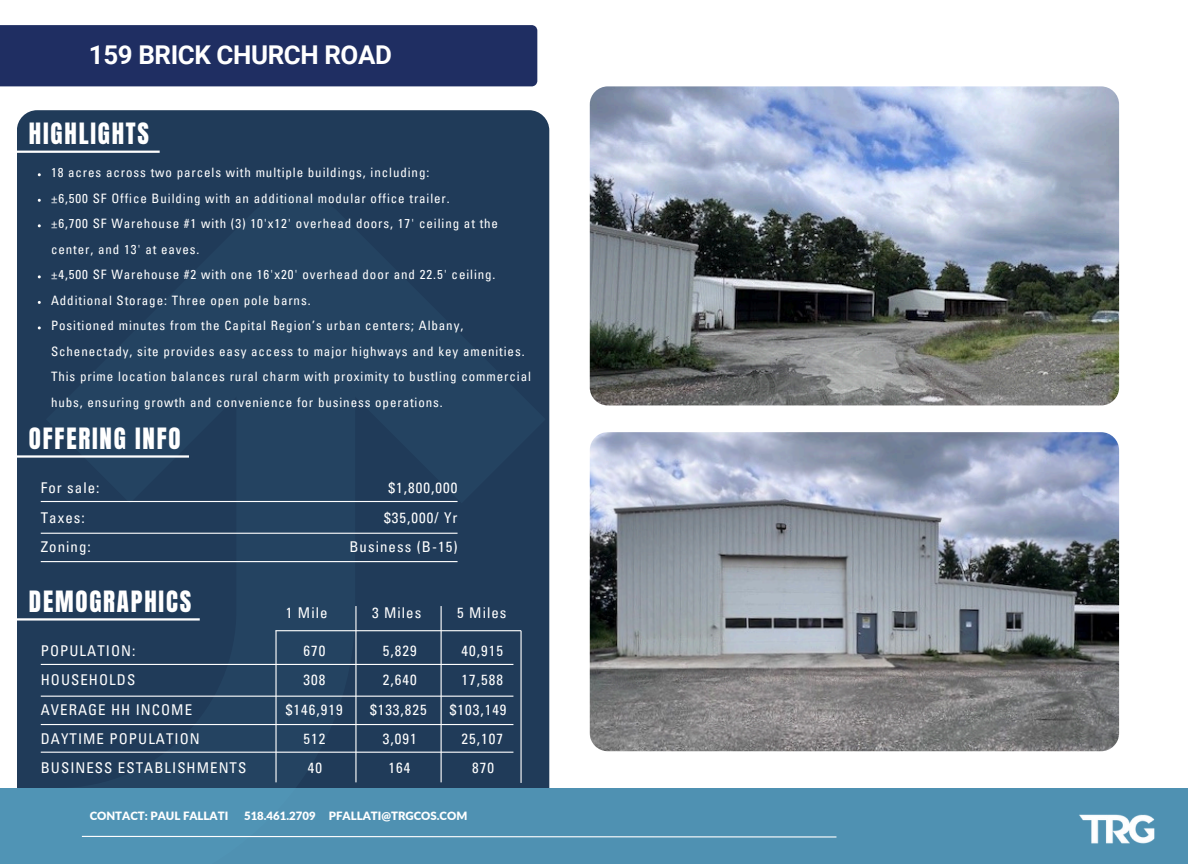
<style>
.page{position:relative;width:1188px;height:864px;background:#fff}
.page>*{position:absolute;margin:0;border:0;box-sizing:border-box;transform-origin:0 0}
.t1{font:700 25.95px "Roboto";letter-spacing:-.015em;color:#fff}
.t2{font:24.9px "Anton";letter-spacing:.07em;color:#fff}
.t3{font:condensed 14.85px/29.2px "Univers LT Pro";letter-spacing:.07em;color:#fff}
.t4{font:condensed 12.9px/25.5px "Univers LT Pro";letter-spacing:.07em;color:#fff}
.t5{font:900 11.4px "Lato";color:#fff}
</style>
<div class="page">
<div style="left:17px;top:110px;width:532px;height:679px;background:#203b59"></div>
<div style="left:0;top:789px;width:1188px;height:75px;background:#4f91b2"></div>
<div style="left:46px;top:194px;width:500px;height:309px;background:#203b59"></div>
<div style="left:0;top:283px;width:355px;height:506px;background:#244361"></div>
<hr style="left:17px;top:151px;width:143px;height:2px;background:#fff">
<img style="left:1079px;top:814px;width:76px;height:30px">
<div style="left:0;top:25px;width:537px;height:61px;background:#1f2e62"></div>
<img style="left:590px;top:86px;width:529px;height:319px;border-radius:18px">
<svg style="left:81px;top:835px;width:756px;height:3px"></svg>
<hr style="left:17px;top:455px;width:172px;height:3px;background:#fff">
<hr style="left:41px;top:501px;width:417px;height:1px;background:#fff">
<hr style="left:41px;top:533px;width:417px;height:1px;background:#fff">
<hr style="left:41px;top:561px;width:417px;height:1px;background:#fff">
<hr style="left:17px;top:618px;width:183px;height:3px;background:#fff">
<hr style="left:41px;top:664px;width:472px;height:1px;background:#fff">
<hr style="left:41px;top:696px;width:472px;height:1px;background:#fff">
<hr style="left:41px;top:724px;width:472px;height:1px;background:#fff">
<hr style="left:41px;top:752px;width:472px;height:1px;background:#fff">
<hr style="left:355px;top:606px;width:2px;height:176px;background:#fff">
<hr style="left:441px;top:606px;width:1px;height:176px;background:#fff">
<hr style="left:275px;top:630px;width:246px;height:1px;background:#fff">
<hr style="left:275px;top:631px;width:2px;height:151px;background:#fff">
<hr style="left:520px;top:631px;width:2px;height:152px;background:#fff">
<img style="left:590px;top:432px;width:529px;height:319px;border-radius:18px">
<p class="t1" style="left:89px;top:40px;width:305px">159 BRICK CHURCH ROAD</p>
<p class="t2" style="left:29px;top:116px;width:122px">HIGHLIGHTS</p>
<h2 class="t4" style="left:51px;top:162px;width:380px">18 acres across two parcels with multiple buildings, including:</h2>
<h4 class="t4" style="left:51px;top:187px;width:400px">±6,500 SF Office Building with an additional modular office trailer.</h4>
<h2 class="t4" style="left:51px;top:213px;width:449px">±6,700 SF Warehouse #1 with (3) 10'x12' overhead doors, 17' ceiling at the center, and 13' at eaves.</h2>
<h4 class="t4" style="left:51px;top:264px;width:446px">±4,500 SF Warehouse #2 with one 16'x20' overhead door and 22.5' ceiling.</h4>
<h3 class="t4" style="left:51px;top:289px;width:261px">Additional Storage: Three open pole barns.</h3>
<h4 class="t4" style="left:51px;top:315px;width:481px">Positioned minutes from the Capital Region’s urban centers; Albany, Schenectady, site provides easy access to major highways and key amenities.<br>This prime location balances rural charm with proximity to bustling commercial hubs, ensuring growth and convenience for business operations.</h4>
<p class="t2" style="left:29px;top:421px;width:153px">OFFERING INFO</p>
<p class="t3" style="left:41px;top:475px;width:60px">For sale:<br>Taxes:<br>Zoning:</p>
<p class="t2" style="left:29px;top:583px;width:164px">DEMOGRAPHICS</p>
<p class="t3" style="left:350px;top:475px;width:109px;text-align:right">$1,800,000 $35,000/ Yr<br>Business (B-15)</p>
<p class="t3" style="left:286px;top:600px;width:43px">1 Mile</p>
<p class="t3" style="left:372px;top:600px;width:51px">3 Miles</p>
<p class="t3" style="left:457px;top:600px;width:51px">5 Miles</p>
<p class="t3" style="left:41px;top:638px;width:207px">POPULATION:<br>HOUSEHOLDS<br>AVERAGE HH INCOME<br>DAYTIME POPULATION<br>BUSINESS ESTABLISHMENTS</p>
<p class="t3" style="left:303px;top:638px;width:23px">670</p>
<p class="t3" style="left:383px;top:638px;width:35px">5,829</p>
<p class="t3" style="left:461px;top:638px;width:43px">40,915</p>
<p class="t3" style="left:303px;top:668px;width:23px">308</p>
<p class="t3" style="left:383px;top:668px;width:35px">2,640</p>
<p class="t3" style="left:461px;top:668px;width:43px">17,588</p>
<p class="t3" style="left:286px;top:697px;width:58px">$146,919</p>
<p class="t3" style="left:370px;top:697px;width:58px">$133,825</p>
<p class="t3" style="left:450px;top:697px;width:58px">$103,149</p>
<p class="t3" style="left:303px;top:726px;width:23px">512</p>
<p class="t3" style="left:383px;top:726px;width:35px">3,091</p>
<p class="t3" style="left:461px;top:726px;width:43px">25,107</p>
<p class="t3" style="left:308px;top:755px;width:16px">40</p>
<p class="t3" style="left:388px;top:755px;width:23px">164</p>
<p class="t3" style="left:472px;top:755px;width:23px">870</p>
<p class="t5" style="left:90px;top:808px;width:140px">CONTACT: PAUL FALLATI</p>
<p class="t5" style="left:244px;top:808px;width:225px">518.461.2709 PFALLATI@TRGCOS.COM</p>
</div>
